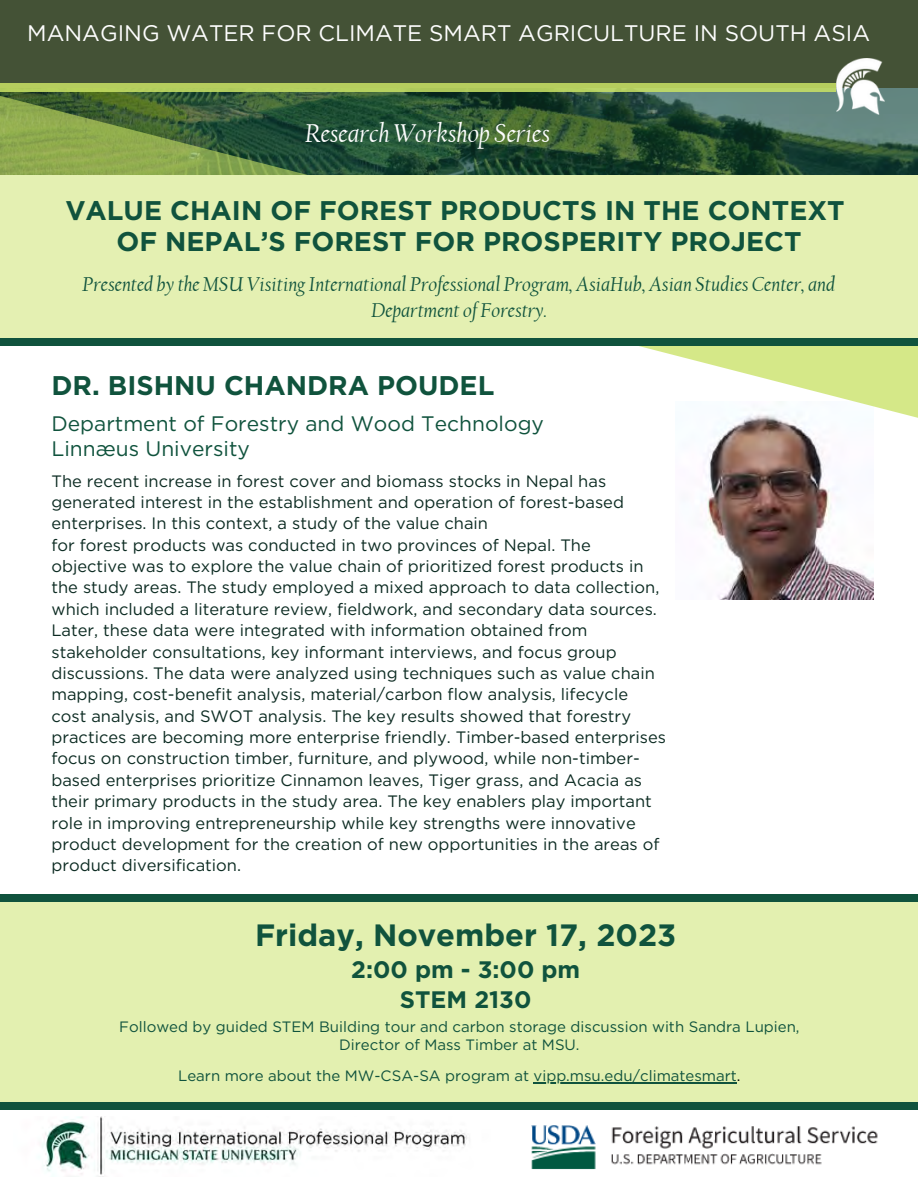
<style>
.page{position:relative;width:918px;height:1188px;background:#fff}
.page>*{position:absolute;margin:0;border:0;box-sizing:border-box;transform-origin:0 0}
.t1{font:700 30.75px "Gotham";color:#10533d}
.t2{font:700 27px "Gotham";color:#10533d}
.t3{font:italic 27px "Californian FB";color:#fefefe}
.t4{font:700 23.85px "Gotham";color:#10533d}
.t5{font:22.5px "Gotham";color:#fefefe}
.t6{font:italic 21px/25.8px "Californian FB";color:#10533d;text-align:center}
.t7{font:21px "Gotham";color:#10533d}
.t8{font:16.5px/21.3px "Gotham";color:#0c2b22}
.t9{font:15px/18px "Gotham";color:#10533d;text-align:center}
.s1{color:#000}
</style>
<div class="page">
<div style="left:0;top:174px;width:918px;height:168px;background:#e4f0b2"></div>
<div style="left:0;top:899px;width:918px;height:208px;background:#e3f0b0"></div>
<img style="left:42px;top:1117px;width:425px;height:58px">
<svg style="left:307px;top:88px;width:611px;height:86px;background:#2e563e"></svg>
<img style="left:703px;top:433px;width:171px;height:166px">
<svg style="left:639px;top:346px;width:279px;height:87px"></svg>
<div style="left:0;top:0;width:918px;height:88px;background:#445236"></div>
<img style="left:836px;top:58px;width:49px;height:57px">
<div style="left:0;top:83px;width:836px;height:9px;background:#b6cd5e"></div>
<div style="left:0;top:338px;width:918px;height:8px;background:#10533d"></div>
<img style="left:531px;top:1125px;width:347px;height:45px">
<hr style="left:534px;top:1082px;width:203px;height:1px;background:#10533d">
<svg style="left:0;top:92px;width:307px;height:82px;background:#5d7e40"></svg>
<div style="left:0;top:894px;width:918px;height:8px;background:#10533d"></div>
<div style="left:0;top:1102px;width:918px;height:8px;background:#10533d"></div>
<p class="t5" style="left:27px;top:20px;width:844px">MANAGING WATER FOR CLIMATE SMART AGRICULTURE IN SOUTH ASIA</p>
<p class="t3" style="left:305px;top:118px;width:247px">Research Workshop Series</p>
<p class="t2" style="left:65px;top:194px;width:781px">VALUE CHAIN OF FOREST PRODUCTS IN THE CONTEXT</p>
<p class="t2" style="left:116px;top:225px;width:687px">OF NEPAL’S FOREST FOR PROSPERITY PROJECT</p>
<p class="t6" style="left:83px;top:271px;width:754px">Presented by the MSU Visiting International Professional Program, AsiaHub, Asian Studies Center, and<br>Department of Forestry.</p>
<p class="t2" style="left:51px;top:369px;width:444px">DR. BISHNU CHANDRA POUDEL</p>
<p class="t7" style="left:51px;top:411px;width:494px">Department of Forestry and Wood Technology</p>
<p class="t7" style="left:51px;top:436px;width:200px">Linnæus University</p>
<p class="t8" style="left:51px;top:470px;width:574px">The recent increase in forest cover and biomass stocks in Nepal has generated interest in the establishment and operation of forest-based enterprises. In this context, a study of the value chain</p>
<p class="t8" style="left:51px;top:534px;width:616px">for forest products was conducted in two provinces of Nepal. The objective was to explore the value chain of prioritized forest products in the study areas. The study employed a mixed approach to data collection, which included a literature review, fieldwork, and secondary data sources.<br>Later, these data were integrated with information obtained from stakeholder consultations, key informant interviews, and focus group discussions. The data were analyzed using techniques such as value chain mapping, cost-benefit analysis, material/carbon flow analysis, lifecycle cost analysis, and SWOT analysis. The key results showed that forestry practices are becoming more enterprise friendly. Timber-based enterprises focus on construction timber, furniture, and plywood, while non-timber&shy;based enterprises prioritize Cinnamon leaves, Tiger grass, and Acacia as their primary products in the study area. The key enablers play important role in improving entrepreneurship while key strengths were innovative product development for the creation of new opportunities in the areas of product diversification.</p>
<p class="t1" style="left:255px;top:917px;width:423px">Friday, November 17, 2023</p>
<p class="t4" style="left:351px;top:955px;width:231px">2:00 pm - 3:00 pm</p>
<p class="t4" style="left:400px;top:985px;width:133px">STEM 2130</p>
<p class="t9" style="left:119px;top:1017px;width:682px">Followed by guided STEM Building tour and carbon storage discussion with Sandra Lupien,<br>Director of Mass Timber at MSU.</p>
<p class="t9" style="left:178px;top:1067px;width:564px">Learn more about the MW-CSA-SA program at vipp.msu.edu/climatesmart<span class="s1">.</span></p>
</div>
